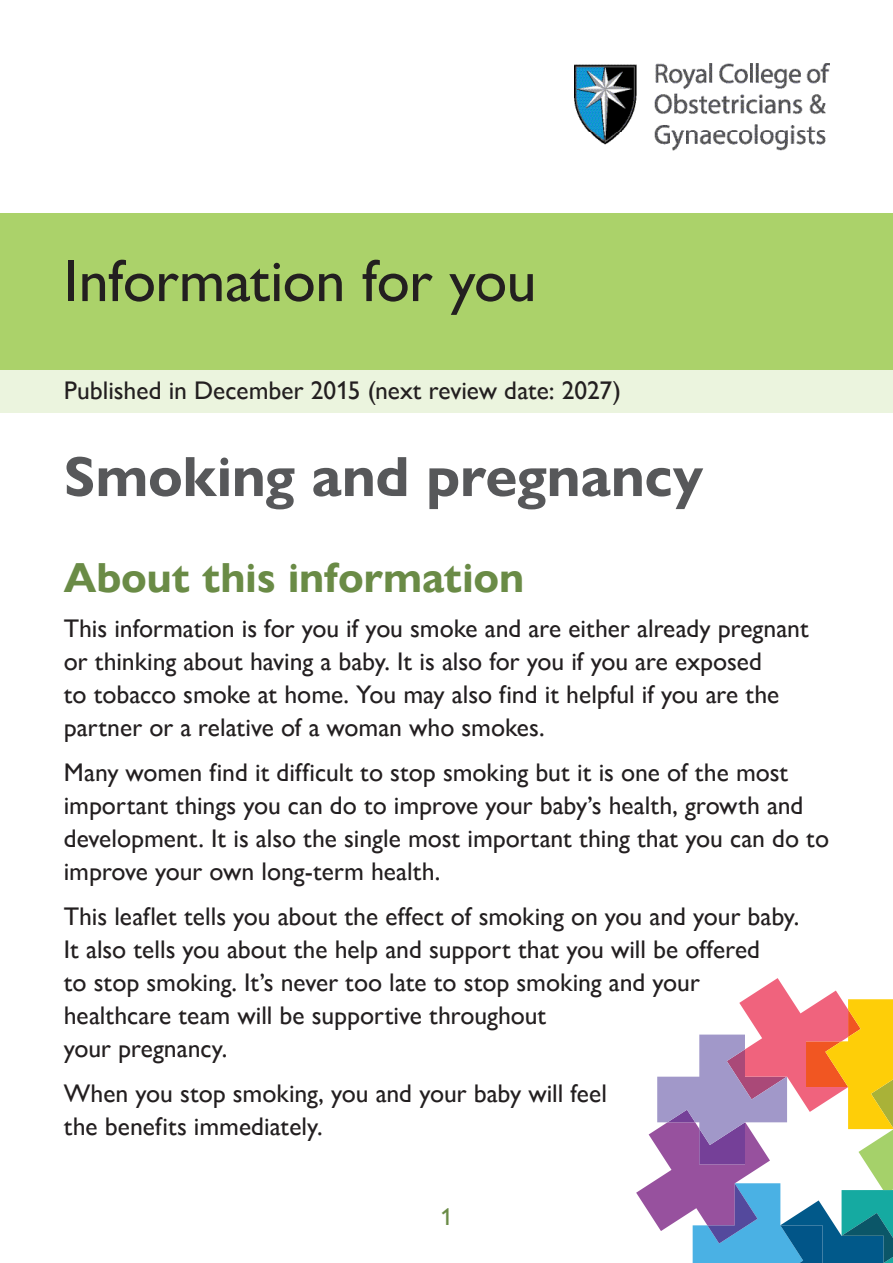
<style>
.page{position:relative;width:893px;height:1263px;background:#fff}
.page>*{position:absolute;margin:0;border:0;box-sizing:border-box;transform-origin:0 0}
.t1{font:60px "Gill Sans Nova";letter-spacing:-.01em;color:#231f20}
.PI_title{font:700 57px "Gill Sans Nova";letter-spacing:-.005em;color:#57585a}
.PI_A_head{font:700 42px "Gill Sans Nova";color:#6a8b46}
.PI_body_text{font:25.5px/33px "Gill Sans Nova";color:#231f20}
.PI_review_date{font:25.5px "Gill Sans Nova";color:#231f20}
.t2{font:24px "Gill Sans Nova";color:#6a8b46}
</style>
<div class="page">
<img style="left:574px;top:64px;width:255px;height:86px">
<div style="left:0;top:213px;width:893px;height:157px;background:#abd26a"></div>
<div style="left:0;top:370px;width:893px;height:42px;background:#ebf4de"></div>
<svg style="left:636px;top:978px;width:257px;height:285px"></svg>
<h1 class="t1" style="left:64px;top:246px;width:474px">Information for you</h1>
<p class="PI_review_date" style="left:64px;top:375px;width:559px">Published in December 2015 (next review date: 2027)</p>
<p class="PI_title" style="left:64px;top:443px;width:641px">Smoking and pregnancy</p>
<p class="PI_A_head" style="left:64px;top:553px;width:462px">About this information</p>
<p class="PI_body_text" style="left:64px;top:612px;width:747px">This information is for you if you smoke and are either already pregnant or thinking about having a baby. It is also for you if you are exposed<br>to tobacco smoke at home. You may also find it helpful if you are the partner or a relative of a woman who smokes.</p>
<p class="PI_body_text" style="left:64px;top:756px;width:767px">Many women find it difficult to stop smoking but it is one of the most important things you can do to improve your baby’s health, growth and development. It is also the single most important thing that you can do to improve your own long-term health.</p>
<p class="PI_body_text" style="left:64px;top:900px;width:737px">This leaflet tells you about the effect of smoking on you and your baby.<br>It also tells you about the help and support that you will be offered<br>to stop smoking. It’s never too late to stop smoking and your healthcare team will be supportive throughout<br>your pregnancy.</p>
<p class="PI_body_text" style="left:64px;top:1077px;width:545px">When you stop smoking, you and your baby will feel the benefits immediately.</p>
<p class="t2" style="left:440px;top:1203px;width:13px">1</p>
</div>
